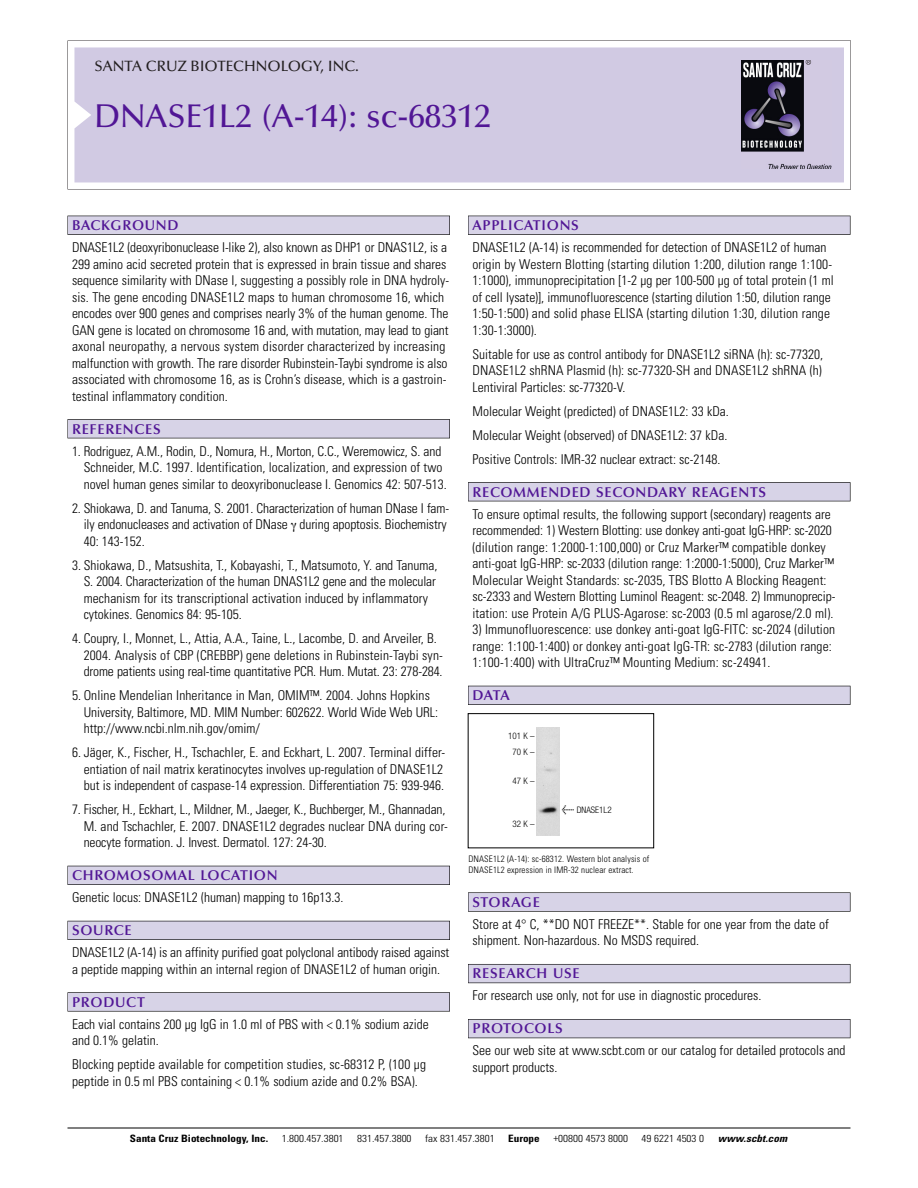
<style>
.page{position:relative;width:918px;height:1188px;background:#fff}
.page>*{position:absolute;margin:0;border:0;box-sizing:border-box;transform-origin:0 0}
.t1{font:500 33px "Optima";color:#511695}
.t2{font:500 15px "Optima";color:#231f20}
.t3{font:600 14.25px "Optima";letter-spacing:.05em;color:#511695}
.t4{font:300 condensed 13.5px/16.5px "Univers";color:#000}
.t5{font:300 condensed 10.2px "Univers";color:#000;scale:1.1 1}
.t6{font:700 condensed 10.2px "Univers";color:#000;scale:1.1 1}
.t7{font:italic 700 condensed 10.2px "Univers";letter-spacing:.005em;color:#000;scale:1.1 1}
.t8{font:300 condensed 9px/10.5px "Univers";letter-spacing:.015em;color:#000}
.t9{font:300 condensed 9px/15.8px "Helvetica Neue";color:#000;text-align:center}
.s1{font-family:"Meta Plus";font-weight:400;font-stretch:normal;font-size:10.5px}
</style>
<div class="page">
<svg style="left:68px;top:40px;width:783px;height:149px"></svg>
<div style="left:74px;top:47px;width:770px;height:135px;background:#d1cae3"></div>
<img style="left:741px;top:60px;width:90px;height:108px">
<div style="left:68px;top:216px;width:382px;height:19px;background:#525155"></div>
<div style="left:68px;top:216px;width:381px;height:18px;background:#d7d3e7"></div>
<div style="left:68px;top:419px;width:382px;height:19px;background:#525155"></div>
<div style="left:68px;top:420px;width:381px;height:18px;background:#d7d3e7"></div>
<div style="left:68px;top:866px;width:382px;height:19px;background:#525158"></div>
<div style="left:68px;top:866px;width:381px;height:18px;background:#d7d3e7"></div>
<div style="left:68px;top:921px;width:382px;height:19px;background:#54535a"></div>
<div style="left:68px;top:921px;width:381px;height:18px;background:#d7d3e7"></div>
<svg style="left:68px;top:992px;width:382px;height:20px"></svg>
<div style="left:68px;top:993px;width:381px;height:18px;background:#d7d3e7"></div>
<div style="left:468px;top:216px;width:382px;height:19px;background:#525155"></div>
<div style="left:468px;top:216px;width:382px;height:18px;background:#d7d3e7"></div>
<div style="left:468px;top:482px;width:382px;height:19px;background:#525155"></div>
<div style="left:468px;top:483px;width:382px;height:18px;background:#d7d3e7"></div>
<div style="left:468px;top:686px;width:382px;height:19px;background:#525158"></div>
<div style="left:468px;top:686px;width:382px;height:18px;background:#d7d3e7"></div>
<div style="left:468px;top:892px;width:382px;height:20px;background:#666"></div>
<div style="left:468px;top:893px;width:382px;height:18px;background:#d7d3e7"></div>
<div style="left:468px;top:964px;width:382px;height:19px;background:#5b5961"></div>
<div style="left:468px;top:965px;width:382px;height:18px;background:#d7d3e7"></div>
<div style="left:468px;top:1019px;width:382px;height:19px;background:#535259"></div>
<div style="left:468px;top:1020px;width:382px;height:18px;background:#d7d3e7"></div>
<hr style="left:68px;top:1128px;width:782px;height:1px;background:#000">
<div style="left:468px;top:713px;width:186px;height:135px;border:1px solid #000"></div>
<img style="left:537px;top:728px;width:23px;height:107px">
<p class="t2" style="left:94px;top:61px;width:266px">SANTA CRUZ BIOTECHNOLOGY, INC.</p>
<h1 class="t1" style="left:94px;top:103px;width:398px">DNASE1L2 (A-14): sc-68312</h1>
<p class="t3" style="left:72px;top:219px;width:108px">BACKGROUND</p>
<p class="t4" style="left:72px;top:240px;width:379px">DNASE1L2 (deoxyribonuclease I-like 2), also known as DHP1 or DNAS1L2, is a 299 amino acid secreted protein that is expressed in brain tissue and shares sequence similarity with DNase I, suggesting a possibly role in DNA hydroly&shy;sis. The gene encoding DNASE1L2 maps to human chromosome 16, which encodes over 900 genes and comprises nearly 3% of the human genome. The GAN gene is located on chromosome 16 and, with mutation, may lead to giant axonal neuropathy, a nervous system disorder characterized by increasing malfunction with growth. The rare disorder Rubinstein-Taybi syndrome is also associated with chromosome 16, as is Crohn’s disease, which is a gastroin&shy;testinal inflammatory condition.</p>
<p class="t3" style="left:72px;top:423px;width:90px">REFERENCES</p>
<p class="t4" style="left:84px;top:444px;width:365px;text-indent:-12px">1. Rodriguez, A.M., Rodin, D., Nomura, H., Morton, C.C., Weremowicz, S. and<br>Schneider, M.C. 1997. Identification, localization, and expression of two novel human genes similar to deoxyribonuclease I. Genomics 42: 507-513.</p>
<p class="t4" style="left:84px;top:501px;width:367px;text-indent:-12px">2. Shiokawa, D. and Tanuma, S. 2001. Characterization of human DNase I fam&shy;ily endonucleases and activation of DNase during apoptosis. Biochemistry<br>40: 143-152.</p>
<p class="t4" style="left:84px;top:558px;width:355px;text-indent:-12px">3. Shiokawa, D., Matsushita, T., Kobayashi, T., Matsumoto, Y. and Tanuma, S. 2004. Characterization of the human DNAS1L2 gene and the molecular mechanism for its transcriptional activation induced by inflammatory cytokines. Genomics 84: 95-105.</p>
<p class="t4" style="left:84px;top:631px;width:361px;text-indent:-12px">4. Coupry, I., Monnet, L., Attia, A.A., Taine, L., Lacombe, D. and Arveiler, B.<br>2004. Analysis of CBP (CREBBP) gene deletions in Rubinstein-Taybi syn&shy;drome patients using real-time quantitative PCR. Hum. Mutat. 23: 278-284.</p>
<p class="t4" style="left:84px;top:688px;width:356px;text-indent:-12px">5. Online Mendelian Inheritance in Man, OMIM™. 2004. Johns Hopkins<br>University, Baltimore, MD. MIM Number: 602622. World Wide Web URL: http://www.ncbi.nlm.nih.gov/omim/</p>
<p class="t4" style="left:84px;top:745px;width:363px;text-indent:-12px">6. Jäger, K., Fischer, H., Tschachler, E. and Eckhart, L. 2007. Terminal differ&shy;entiation of nail matrix keratinocytes involves up-regulation of DNASE1L2 but is independent of caspase-14 expression. Differentiation 75: 939-946.</p>
<p class="t4" style="left:84px;top:802px;width:366px;text-indent:-12px">7. Fischer, H., Eckhart, L., Mildner, M., Jaeger, K., Buchberger, M., Ghannadan,<br>M. and Tschachler, E. 2007. DNASE1L2 degrades nuclear DNA during cor&shy;neocyte formation. J. Invest. Dermatol. 127: 24-30.</p>
<p class="t3" style="left:72px;top:870px;width:207px">CHROMOSOMAL LOCATION</p>
<p class="t4" style="left:72px;top:890px;width:273px">Genetic locus: DNASE1L2 (human) mapping to 16p13.3.</p>
<p class="t3" style="left:72px;top:925px;width:61px">SOURCE</p>
<p class="t4" style="left:72px;top:945px;width:379px">DNASE1L2 (A-14) is an affinity purified goat polyclonal antibody raised against a peptide mapping within an internal region of DNASE1L2 of human origin.</p>
<p class="t3" style="left:72px;top:996px;width:74px">PRODUCT</p>
<p class="t4" style="left:72px;top:1017px;width:358px">Each vial contains 200 µg IgG in 1.0 ml of PBS with &lt; 0.1% sodium azide and 0.1% gelatin.</p>
<p class="t4" style="left:72px;top:1057px;width:356px">Blocking peptide available for competition studies, sc-68312 P, (100 µg peptide in 0.5 ml PBS containing &lt; 0.1% sodium azide and 0.2% BSA).</p>
<p class="t3" style="left:473px;top:219px;width:108px">APPLICATIONS</p>
<p class="t4" style="left:473px;top:240px;width:363px">DNASE1L2 (A-14) is recommended for detection of DNASE1L2 of human origin by Western Blotting (starting dilution 1:200, dilution range 1:100- 1:1000), immunoprecipitation [1-2 µg per 100-500 µg of total protein (1 ml of cell lysate)], immunofluorescence (starting dilution 1:50, dilution range 1:50-1:500) and solid phase ELISA (starting dilution 1:30, dilution range 1:30-1:3000).</p>
<p class="t4" style="left:473px;top:347px;width:352px;text-align:justify">Suitable for use as control antibody for DNASE1L2 siRNA (h): sc-77320, DNASE1L2 shRNA Plasmid (h): sc-77320-SH and DNASE1L2 shRNA (h)<br>Lentiviral Particles: sc-77320-V.</p>
<p class="t4" style="left:473px;top:400px;width:258px;line-height:24px;text-align:justify">Molecular Weight (predicted) of DNASE1L2: 33 kDa.<br>Molecular Weight (observed) of DNASE1L2: 37 kDa.<br>Positive Controls: IMR-32 nuclear extract: sc-2148.</p>
<p class="t3" style="left:473px;top:486px;width:295px">RECOMMENDED SECONDARY REAGENTS</p>
<p class="t4" style="left:473px;top:507px;width:364px">To ensure optimal results, the following support (secondary) reagents are recommended: 1) Western Blotting: use donkey anti-goat IgG-HRP: sc-2020 (dilution range: 1:2000-1:100,000) or Cruz Marker™ compatible donkey anti-goat IgG-HRP: sc-2033 (dilution range: 1:2000-1:5000), Cruz Marker™ Molecular Weight Standards: sc-2035, TBS Blotto A Blocking Reagent: sc-2333 and Western Blotting Luminol Reagent: sc-2048. 2) Immunoprecip&shy;itation: use Protein A/G PLUS-Agarose: sc-2003 (0.5 ml agarose/2.0 ml).</p>
<p class="t4" style="left:473px;top:622px;width:364px">3) Immunofluorescence: use donkey anti-goat IgG-FITC: sc-2024 (dilution range: 1:100-1:400) or donkey anti-goat IgG-TR: sc-2783 (dilution range:<br>1:100-1:400) with UltraCruz™ Mounting Medium: sc-24941.</p>
<p class="t3" style="left:473px;top:690px;width:39px">DATA</p>
<p class="t9" style="left:508px;top:729px;width:28px">101 K –<br>70K–</p>
<p class="t9" style="left:513px;top:774px;width:24px">47K–</p>
<p class="t9" style="left:513px;top:816px;width:24px">32K–</p>
<p class="t9" style="left:562px;top:803px;width:51px"><span class="s1">&lt;</span> DNASE1L2</p>
<p class="t8" style="left:468px;top:855px;width:182px">DNASE1L2 (A-14): sc-68312. Western blot analysis of<br>DNASE1L2 expression in IMR-32 nuclear extract.</p>
<p class="t3" style="left:473px;top:896px;width:69px">STORAGE</p>
<p class="t4" style="left:473px;top:917px;width:358px">Store at 4° C, **DO NOT FREEZE**. Stable for one year from the date of shipment. Non-hazardous. No MSDS required.</p>
<p class="t3" style="left:473px;top:968px;width:109px">RESEARCH USE</p>
<p class="t4" style="left:473px;top:989px;width:290px">For research use only, not for use in diagnostic procedures.</p>
<p class="t3" style="left:473px;top:1023px;width:92px">PROTOCOLS</p>
<p class="t4" style="left:473px;top:1044px;width:375px">See our web site at www.scbt.com or our catalog for detailed protocols and support products.</p>
<p class="t6" style="left:130px;top:1135px;width:127px">Santa Cruz Biotechnology, Inc.</p>
<p class="t5" style="left:282px;top:1135px;width:58px">1.800.457.3801</p>
<p class="t5" style="left:357px;top:1135px;width:51px">831.457.3800</p>
<p class="t5" style="left:425px;top:1135px;width:65px">fax 831.457.3801</p>
<p class="t6" style="left:508px;top:1135px;width:30px">Europe</p>
<p class="t5" style="left:553px;top:1135px;width:69px">+00800 4573 8000</p>
<p class="t5" style="left:642px;top:1135px;width:58px">49 6221 4503 0</p>
<p class="t7" style="left:718px;top:1135px;width:64px">www.scbt.com</p>
</div>
